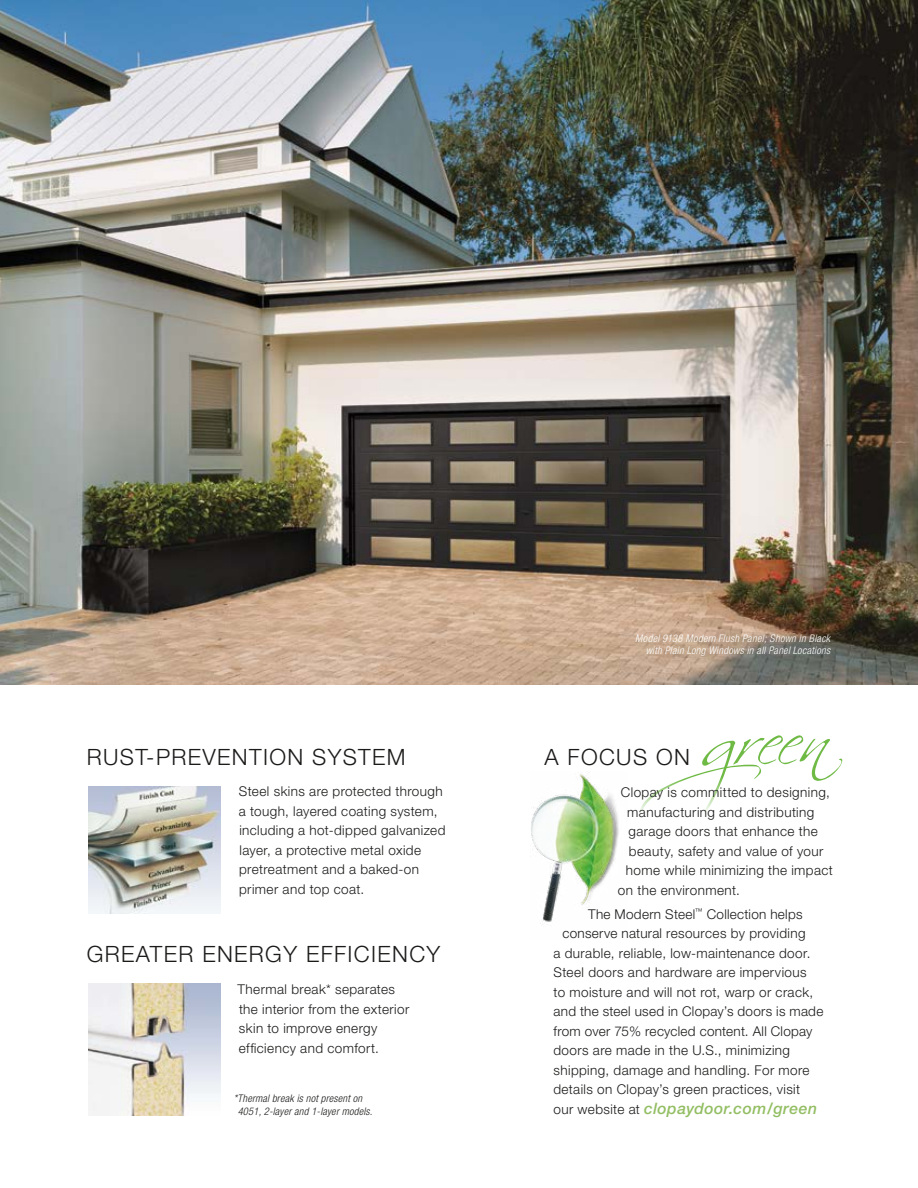
<style>
.page{position:relative;width:918px;height:1188px;background:#fff}
.page>*{position:absolute;margin:0;border:0;box-sizing:border-box;transform-origin:0 0}
.t1{font:300 22.5px "Helvetica Neue";letter-spacing:.06em;color:#1c1b1a}
.t2{font:italic 500 15.75px "Helvetica Neue";letter-spacing:.025em;color:#93be63}
.t3{font:300 13.5px/19.5px "Helvetica Neue";letter-spacing:.03em;color:#1c1b1a}
.t4{font:italic 300 condensed 10.5px/12.6px "Helvetica Neue";letter-spacing:.03em;color:#fff;text-align:right}
.t5{font:italic 300 condensed 10.5px/12.6px "Helvetica Neue";letter-spacing:.02em;color:#1c1b1a}
.s1{font-weight:300;font-style:normal;font-size:13.5px;color:#1c1b1a}
</style>
<div class="page">
<img style="left:0;top:0;width:918px;height:684px">
<img style="left:88px;top:983px;width:132px;height:132px">
<svg style="left:640px;top:735px;width:202px;height:77px"></svg>
<img style="left:531px;top:772px;width:88px;height:153px">
<img style="left:88px;top:787px;width:132px;height:126px">
<h1 class="t1" style="left:87px;top:744px;width:320px">RUST-PREVENTION SYSTEM</h1>
<p class="t3" style="left:239px;top:781px;width:208px">Steel skins are protected through a tough, layered coating system, including a hot-dipped galvanized layer, a protective metal oxide pretreatment and a baked-on primer and top coat.</p>
<h1 class="t1" style="left:87px;top:941px;width:355px">GREATER ENERGY EFFICIENCY</h1>
<p class="t3" style="left:238px;top:979px;width:173px">Thermal break* separates the interior from the exterior skin to improve energy efficiency and comfort.</p>
<p class="t5" style="left:238px;top:1092px;width:136px;text-indent:-4px">*Thermal break is not present on<br>4051, 2-layer and 1-layer models.</p>
<p class="t4" style="left:635px;top:631px;width:197px">Model 9138 Modern Flush Panel; Shown in Black with Plain Long Windows in all Panel Locations</p>
<h1 class="t1" style="left:544px;top:743px;width:147px">A FOCUS ON</h1>
<p class="t3" style="left:621px;top:783px;width:210px">Clopay is committed to designing,</p>
<p class="t3" style="left:627px;top:802px;width:189px">manufacturing and distributing</p>
<p class="t3" style="left:628px;top:822px;width:191px">garage doors that enhance the</p>
<p class="t3" style="left:629px;top:841px;width:196px">beauty, safety and value of your</p>
<p class="t3" style="left:626px;top:861px;width:208px">home while minimizing the impact</p>
<p class="t3" style="left:618px;top:880px;width:123px">on the environment.</p>
<p class="t3" style="left:588px;top:904px;width:216px">The Modern Steel<sup>™</sup> Collection helps</p>
<p class="t3" style="left:562px;top:924px;width:245px">conserve natural resources by providing</p>
<p class="t3" style="left:554px;top:943px;width:258px">a durable, reliable, low-maintenance door.</p>
<p class="t3" style="left:554px;top:963px;width:255px">Steel doors and hardware are impervious</p>
<p class="t3" style="left:554px;top:982px;width:261px">to moisture and will not rot, warp or crack,</p>
<p class="t3" style="left:554px;top:1002px;width:271px">and the steel used in Clopay’s doors is made</p>
<p class="t3" style="left:554px;top:1021px;width:260px">from over 75% recycled content. All Clopay</p>
<p class="t3" style="left:553px;top:1041px;width:238px">doors are made in the U.S., minimizing</p>
<p class="t3" style="left:554px;top:1060px;width:258px">shipping, damage and handling. For more</p>
<p class="t3" style="left:553px;top:1080px;width:248px">details on Clopay’s green practices, visit</p>
<p class="t2" style="left:554px;top:1099px;width:265px"><span class="s1">our website at</span> clopaydoor.com/green</p>
</div>
